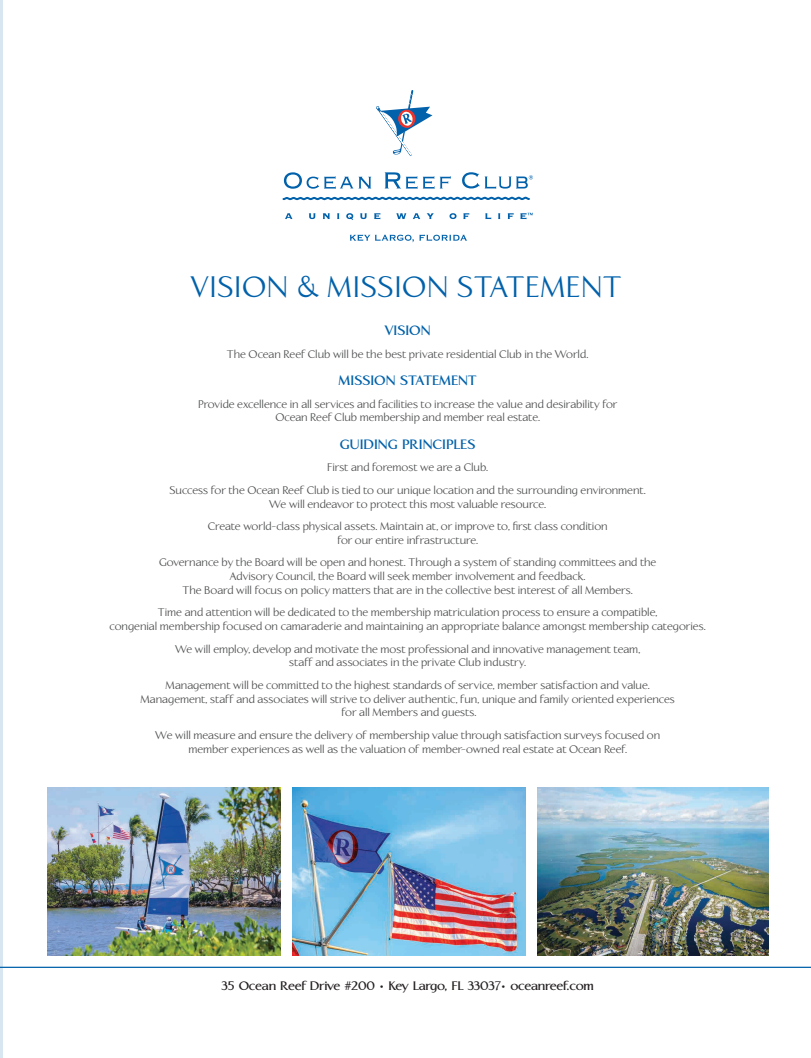
<style>
.page{position:relative;width:811px;height:1058px;background:#fff}
.page>*{position:absolute;margin:0;border:0;box-sizing:border-box;transform-origin:0 0}
.Headline_Memoir{font:30px "Linotype Aperto";letter-spacing:.02em;color:#0161aa}
.text{font:700 13.75px "Linotype Aperto";color:#0161aa}
.body_text{font:700 12.5px "Linotype Aperto";letter-spacing:-.02em;color:#231f20}
.text-2{font:11.25px "Linotype Aperto";letter-spacing:-.005em;color:#4b4c4d}
</style>
<div class="page">
<hr style="left:0;top:0;width:2px;height:1058px;background:#0161aa">
<hr style="left:0;top:966px;width:810px;height:2px;background:#0161aa">
<img style="left:537px;top:788px;width:230px;height:167px">
<img style="left:292px;top:788px;width:232px;height:167px">
<img style="left:47px;top:788px;width:233px;height:167px">
<svg style="left:376px;top:90px;width:56px;height:66px"></svg>
<svg style="left:282px;top:196px;width:248px;height:5px"></svg>
<svg style="left:284px;top:172px;width:87px;height:17px"></svg>
<svg style="left:384px;top:172px;width:66px;height:17px"></svg>
<svg style="left:462px;top:172px;width:70px;height:17px"></svg>
<svg style="left:285px;top:213px;width:7px;height:6px"></svg>
<svg style="left:309px;top:213px;width:6px;height:6px"></svg>
<svg style="left:322px;top:213px;width:8px;height:6px"></svg>
<svg style="left:337px;top:213px;width:2px;height:6px"></svg>
<svg style="left:346px;top:213px;width:7px;height:7px"></svg>
<svg style="left:360px;top:213px;width:6px;height:6px"></svg>
<svg style="left:374px;top:213px;width:6px;height:6px"></svg>
<svg style="left:396px;top:213px;width:10px;height:6px"></svg>
<svg style="left:412px;top:213px;width:8px;height:6px"></svg>
<svg style="left:426px;top:213px;width:7px;height:6px"></svg>
<svg style="left:449px;top:213px;width:7px;height:6px"></svg>
<svg style="left:463px;top:213px;width:6px;height:6px"></svg>
<svg style="left:485px;top:213px;width:6px;height:6px"></svg>
<svg style="left:498px;top:213px;width:2px;height:6px"></svg>
<svg style="left:507px;top:213px;width:6px;height:6px"></svg>
<svg style="left:350px;top:234px;width:117px;height:8px"></svg>
<svg style="left:520px;top:213px;width:12px;height:6px"></svg>
<p class="Headline_Memoir" style="left:191px;top:270px;width:431px">VISION &amp; MISSION STATEMENT</p>
<p class="text" style="left:384px;top:322px;width:47px">VISION</p>
<p class="text-2" style="left:227px;top:347px;width:363px">The Ocean Reef Club will be the best private residential Club in the World.</p>
<p class="text" style="left:338px;top:372px;width:140px">MISSION STATEMENT</p>
<p class="text-2" style="left:198px;top:397px;width:420px">Provide excellence in all services and facilities to increase the value and desirability for</p>
<p class="text-2" style="left:275px;top:411px;width:266px">Ocean Reef Club membership and member real estate.</p>
<p class="text" style="left:340px;top:436px;width:137px">GUIDING PRINCIPLES</p>
<p class="text-2" style="left:327px;top:461px;width:162px">First and foremost we are a Club.</p>
<p class="text-2" style="left:169px;top:483px;width:477px">Success for the Ocean Reef Club is tied to our unique location and the surrounding environment.</p>
<p class="text-2" style="left:269px;top:497px;width:278px">We will endeavor to protect this most valuable resource.</p>
<p class="text-2" style="left:208px;top:520px;width:401px">Create world-class physical assets. Maintain at, or improve to, first class condition</p>
<p class="text-2" style="left:337px;top:533px;width:142px">for our entire infrastructure.</p>
<p class="text-2" style="left:159px;top:556px;width:498px">Governance by the Board will be open and honest. Through a system of standing committees and the</p>
<p class="text-2" style="left:230px;top:570px;width:357px">Advisory Council, the Board will seek member involvement and feedback.</p>
<p class="text-2" style="left:182px;top:583px;width:451px">The Board will focus on policy matters that are in the collective best interest of all Members.</p>
<p class="text-2" style="left:158px;top:606px;width:500px">Time and attention will be dedicated to the membership matriculation process to ensure a compatible,</p>
<p class="text-2" style="left:110px;top:620px;width:597px">congenial membership focused on camaraderie and maintaining an appropriate balance amongst membership categories.</p>
<p class="text-2" style="left:175px;top:642px;width:466px">We will employ, develop and motivate the most professional and innovative management team,</p>
<p class="text-2" style="left:289px;top:656px;width:238px">staff and associates in the private Club industry.</p>
<p class="text-2" style="left:165px;top:678px;width:485px">Management will be committed to the highest standards of service, member satisfaction and value.</p>
<p class="text-2" style="left:140px;top:692px;width:535px">Management, staff and associates will strive to deliver authentic, fun, unique and family oriented experiences</p>
<p class="text-2" style="left:341px;top:706px;width:137px">for all Members and guests.</p>
<p class="text-2" style="left:155px;top:728px;width:506px">We will measure and ensure the delivery of membership value through satisfaction surveys focused on</p>
<p class="text-2" style="left:188px;top:742px;width:440px">member experiences as well as the valuation of member-owned real estate at Ocean Reef.</p>
<p class="body_text" style="left:221px;top:978px;width:373px">35 Ocean Reef Drive #200 • Key Largo, FL 33037• oceanreef.com</p>
</div>
